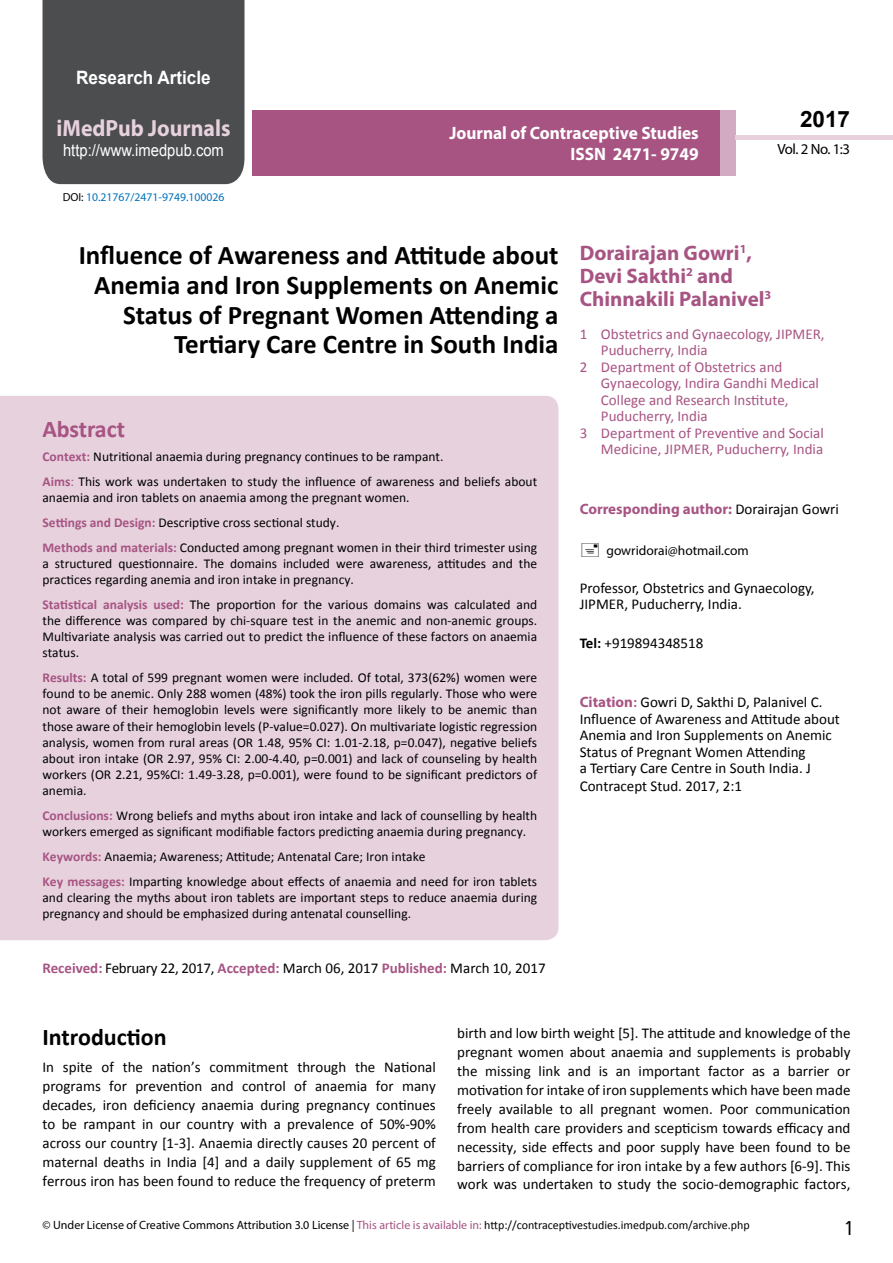
<style>
.page{position:relative;width:893px;height:1263px;background:#fff}
.page>*{position:absolute;margin:0;border:0;box-sizing:border-box;transform-origin:0 0}
.t1{font:700 27px/29.7px "Calibri";color:#000;text-align:right}
.t2{font:25.5px "Tunga";color:#000}
.t3{font:700 24px "Calibri";color:#000}
.t4{font:700 24px "Calibri";letter-spacing:-.005em;color:#a75483}
.t5{font:700 23.4px "Myriad Pro";color:#e6d1dd;scale:.93 1}
.t6{font:700 22.5px "Arial";color:#000}
.t7{font:700 21px/23.1px "Myriad Pro";color:#a75483}
.t8{font:700 18.45px "Arial";color:#fff;scale:.93 1}
.t9{font:700 18px/21.6px "Myriad Pro";color:#fff;text-align:right;scale:.96 1}
.t10{font:16.5px "Arial";color:#fff;scale:.89 1}
.t11{font:15px/18.9px "Calibri";color:#000}
.t12{font:15px "Calibri";color:#a75483}
.t13{font:700 15px "Myriad Pro";color:#a75483}
.t14{font:14.85px "Myriad Pro";color:#000}
.t15{font:13.5px/16.2px "Calibri";color:#000}
.t16{font:13.5px "Myriad Pro";color:#000}
.t17{font:12px "Myriad Pro";color:#000}
.t18{font:11.7px "Myriad Pro";color:#0072bc}
.s1{color:#000}
.s2{font-weight:700;color:#a75483}
.s3{color:#a75483}
.s4{font-family:"Calibri";font-weight:400;color:#000}
.s5{font-weight:700}
.s6{font-family:"Myriad Pro";font-weight:700;color:#a75483}
.s7{font-family:"Calibri"}
</style>
<div class="page">
<div style="left:252px;top:110px;width:469px;height:66px;background:#a75483"></div>
<div style="left:720px;top:110px;width:16px;height:66px;background:#d2aac1"></div>
<div style="left:43px;top:0;width:201px;height:184px;background:#4c4d4f"></div>
<div style="left:736px;top:135px;width:157px;height:5px;background:#e6d1dd"></div>
<div style="left:0;top:396px;width:558px;height:544px;background:#e6d1dd"></div>
<h3 class="t8" style="left:76px;top:65px;width:146px">Research Article</h3>
<h3 class="t5" style="left:57px;top:113px;width:188px">iMedPub Journals</h3>
<p class="t10" style="left:63px;top:139px;width:182px">http://www.imedpub.com</p>
<p class="t18" style="left:63px;top:190px;width:163px"><span class="s1">DOI:</span> 10.21767/2471-9749.100026</p>
<h3 class="t9" style="left:449px;top:121px;width:261px">Journal of Contraceptive Studies<br>ISSN 2471- 9749</h3>
<h3 class="t6" style="left:800px;top:104px;width:52px">2017</h3>
<p class="t14" style="left:778px;top:140px;width:74px">Vol. 2 No. 1:3</p>
<h1 class="t1" style="left:79px;top:240px;width:481px">Influence of Awareness and Attitude about Anemia and Iron Supplements on Anemic Status of Pregnant Women Attending a Tertiary Care Centre in South India</h1>
<h3 class="t4" style="left:43px;top:413px;width:84px">Abstract</h3>
<p class="t15" style="left:43px;top:444px;width:496px;line-height:24.8px"><span class="s2">Context:</span> Nutritional anaemia during pregnancy continues to be rampant.<br><span class="s2">Aims</span><span class="s3">:</span> This work was undertaken to study the influence of awareness and beliefs about</p>
<p class="t15" style="left:43px;top:485px;width:496px;line-height:24.8px">anaemia and iron tablets on anaemia among the pregnant women.<br><span class="s2">Settings and Design:</span> Descriptive cross sectional study.<br><span class="s2">Methods and materials:</span> Conducted among pregnant women in their third trimester using</p>
<p class="t15" style="left:43px;top:555px;width:496px">a structured questionnaire. The domains included were awareness, attitudes and the practices regarding anemia and iron intake in pregnancy.</p>
<p class="t15" style="left:43px;top:596px;width:496px;text-align:justify"><span class="s2">Statistical analysis used:</span> The proportion for the various domains was calculated and the difference was compared by chi-square test in the anemic and non-anemic groups.<br>Multivariate analysis was carried out to predict the influence of these factors on anaemia status.</p>
<p class="t15" style="left:43px;top:669px;width:496px;text-align:justify"><span class="s2">Results:</span> A total of 599 pregnant women were included. Of total, 373(62%) women were found to be anemic. Only 288 women (48%) took the iron pills regularly. Those who were not aware of their hemoglobin levels were significantly more likely to be anemic than those aware of their hemoglobin levels (P-value=0.027). On multivariate logistic regression analysis, women from rural areas (OR 1.48, 95% CI: 1.01-2.18, p=0.047), negative beliefs about iron intake (OR 2.97, 95% CI: 2.00-4.40, p=0.001) and lack of counseling by health workers (OR 2.21, 95%CI: 1.49-3.28, p=0.001), were found to be significant predictors of anemia.</p>
<p class="t15" style="left:43px;top:808px;width:496px"><span class="s2">Conclusions:</span> Wrong beliefs and myths about iron intake and lack of counselling by health workers emerged as significant modifiable factors predicting anaemia during pregnancy.</p>
<p class="t15" style="left:43px;top:844px;width:496px;line-height:24.8px"><span class="s2">Keywords:</span> Anaemia; Awareness; Attitude; Antenatal Care; Iron intake<br><span class="s2">Key messages:</span> Imparting knowledge about effects of anaemia and need for iron tablets</p>
<p class="t15" style="left:43px;top:889px;width:496px">and clearing the myths about iron tablets are important steps to reduce anaemia during pregnancy and should be emphasized during antenatal counselling.</p>
<p class="t11" style="left:43px;top:958px;width:505px"><span class="s2">Received:</span> February 22, 2017, <span class="s2">Accepted:</span> March 06, 2017 <span class="s2">Published:</span> March 10, 2017</p>
<h3 class="t7" style="left:580px;top:240px;width:193px">Dorairajan Gowri<sup>1</sup>,<br>Devi Sakthi<sup>2</sup> and<br>Chinnakili Palanivel<sup>3</sup></h3>
<p class="t12" style="left:580px;top:324px;width:246px">1 Obstetrics and Gynaecology, JIPMER,</p>
<p class="t12" style="left:601px;top:341px;width:108px">Puducherry, India</p>
<p class="t12" style="left:580px;top:357px;width:204px">2 Department of Obstetrics and</p>
<p class="t12" style="left:601px;top:374px;width:220px">Gynaecology, Indira Gandhi Medical</p>
<p class="t12" style="left:601px;top:390px;width:189px">College and Research Institute,</p>
<p class="t12" style="left:601px;top:407px;width:108px">Puducherry, India</p>
<p class="t12" style="left:580px;top:423px;width:246px">3 Department of Preventive and Social</p>
<p class="t12" style="left:601px;top:440px;width:224px">Medicine, JIPMER, Puducherry, India</p>
<p class="t13" style="left:580px;top:499px;width:261px">Corresponding author: <span class="s4">Dorairajan Gowri</span></p>
<p class="t16" style="left:606px;top:542px;width:144px">gowridorai@hotmail.com</p>
<p class="t11" style="left:580px;top:579px;width:236px;line-height:16.5px">Professor, Obstetrics and Gynaecology,<br>JIPMER, Puducherry, India.</p>
<p class="t11" style="left:580px;top:634px;width:125px"><span class="s5">Tel:</span> +919894348518</p>
<p class="t11" style="left:580px;top:694px;width:262px;line-height:16.5px"><span class="s6">Citation</span><span class="s2">:</span> Gowri D, Sakthi D, Palanivel C.<br>Influence of Awareness and Attitude about Anemia and Iron Supplements on Anemic Status of Pregnant Women Attending<br>a Tertiary Care Centre in South India. J</p>
<p class="t11" style="left:580px;top:777px;width:164px">Contracept Stud. 2017, 2:1</p>
<h3 class="t3" style="left:43px;top:1022px;width:126px">Introduction</h3>
<p class="t11" style="left:43px;top:1058px;width:395px;text-align:justify">In spite of the nation’s commitment through the National programs for prevention and control of anaemia for many decades, iron deficiency anaemia during pregnancy continues to be rampant in our country with a prevalence of 50%-90% across our country [1-3]. Anaemia directly causes 20 percent of maternal deaths in India [4] and a daily supplement of 65 mg ferrous iron has been found to reduce the frequency of preterm</p>
<p class="t11" style="left:457px;top:1024px;width:395px;text-align:justify">birth and low birth weight [5]. The attitude and knowledge of the pregnant women about anaemia and supplements is probably the missing link and is an important factor as a barrier or motivation for intake of iron supplements which have been made freely available to all pregnant women. Poor communication from health care providers and scepticism towards efficacy and necessity, side effects and poor supply have been found to be barriers of compliance for iron intake by a few authors [6-9]. This work was undertaken to study the socio-demographic factors,</p>
<p class="t17" style="left:43px;top:1218px;width:709px">© Under License of Creative Commons Attribution 3.0 License | <span class="s3">This article is available in:</span> <span class="s7">http://contraceptivestudies.imedpub.com/archive.php</span></p>
<h2 class="t2" style="left:845px;top:1211px;width:9px">1</h2>
</div>
